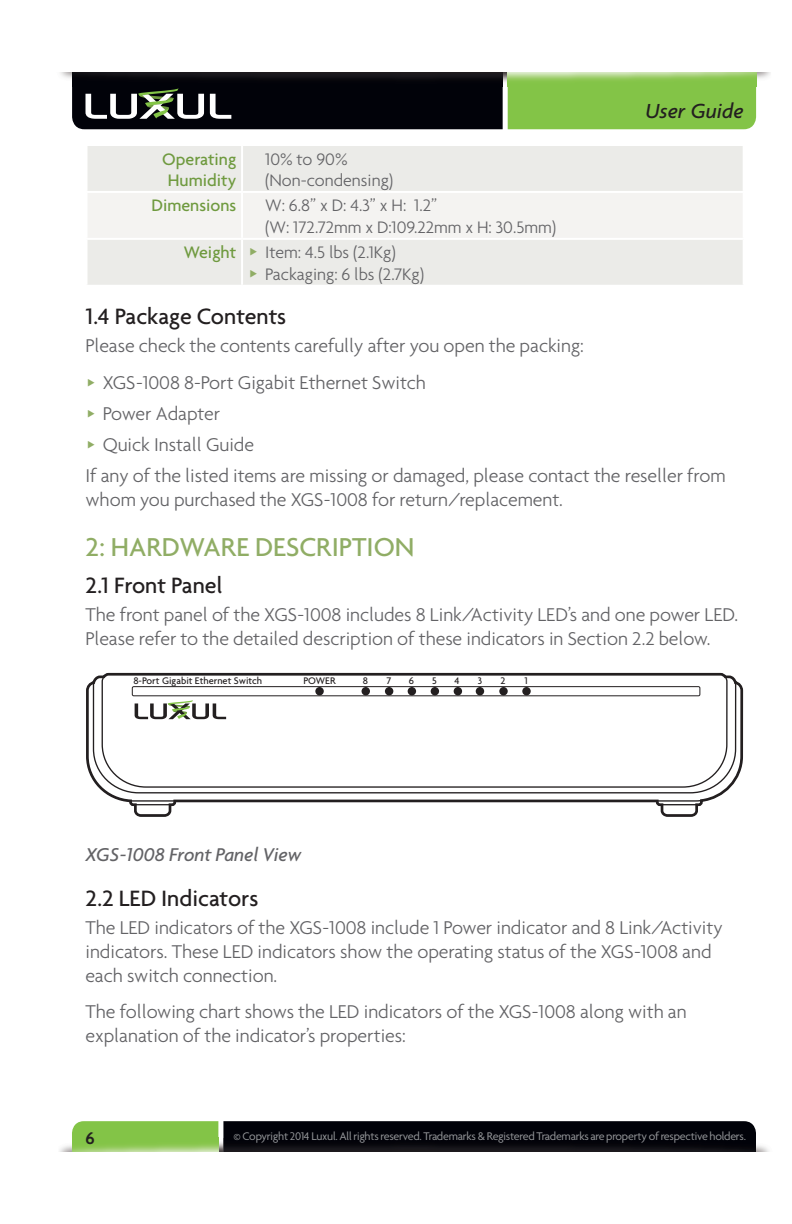
<style>
.page{position:relative;width:792px;height:1224px;background:#fff}
.page>*{position:absolute;margin:0;border:0;box-sizing:border-box;transform-origin:0 0}
.t1{font:500 28px "Agenda";color:#90ad65}
.t2{font:500 24px "Agenda";color:#231f20}
.t3{font:italic 500 22px "Agenda";color:#231f20}
.t4{font:300 20px/24px "Agenda";letter-spacing:-.005em;color:#636366}
.t5{font:italic 500 20px "Agenda";letter-spacing:-.005em;color:#636366}
.t6{font:300 18px/21.6px "Agenda";color:#636366}
.t7{font:500 18px/21.6px "Agenda";color:#6f9a3f;text-align:center}
.t8{font:600 18px "Agenda";color:#231f20}
.t9{font:12px "Agenda";letter-spacing:-.02em;color:#939598}
.t10{font:500 10.4px "Agenda";color:#231f20}
</style>
<div class="page">
<svg style="left:72px;top:1121px;width:684px;height:17px"></svg>
<img style="left:59px;top:1138px;width:710px;height:14px">
<img style="left:223px;top:1138px;width:533px;height:14px">
<img style="left:72px;top:1138px;width:146px;height:14px">
<svg style="left:72px;top:86px;width:684px;height:43px"></svg>
<img style="left:60px;top:72px;width:711px;height:14px">
<img style="left:72px;top:72px;width:431px;height:14px">
<img style="left:508px;top:72px;width:248px;height:14px">
<div style="left:88px;top:146px;width:655px;height:139px;background:#ebebe8"></div>
<div style="left:88px;top:193px;width:655px;height:45px;background:#f4f3f1"></div>
<hr style="left:86px;top:191px;width:156px;height:2px;background:#fff">
<hr style="left:242px;top:191px;width:503px;height:2px;background:#fff">
<hr style="left:241px;top:146px;width:2px;height:45px;background:#fff">
<hr style="left:241px;top:193px;width:2px;height:45px;background:#fff">
<hr style="left:242px;top:238px;width:503px;height:2px;background:#fff">
<hr style="left:86px;top:238px;width:156px;height:2px;background:#fff">
<hr style="left:241px;top:240px;width:2px;height:45px;background:#fff">
<svg style="left:86px;top:672px;width:658px;height:145px"></svg>
<svg style="left:250px;top:248px;width:7px;height:8px"></svg>
<svg style="left:250px;top:270px;width:7px;height:7px"></svg>
<p class="t3" style="left:646px;top:98px;width:100px">User Guide</p>
<p class="t7" style="left:162px;top:147px;width:75px">Operating<br>Humidity</p>
<p class="t6" style="left:265px;top:148px;width:130px">10% to 90% (Non-condensing)</p>
<p class="t7" style="left:151px;top:194px;width:86px">Dimensions</p>
<p class="t6" style="left:265px;top:195px;width:293px">W: 6.8” x D: 4.3” x H: 1.2”<br>(W: 172.72mm x D:109.22mm x H: 30.5mm)</p>
<p class="t7" style="left:184px;top:241px;width:54px">Weight</p>
<p class="t6" style="left:265px;top:242px;width:161px">Item: 4.5 lbs (2.1Kg)<br>Packaging: 6 lbs (2.7Kg)</p>
<p class="t2" style="left:86px;top:302px;width:202px">1.4 Package Contents</p>
<p class="t4" style="left:103px;top:327px;width:483px;line-height:36.6px;text-indent:-17px">Please check the contents carefully after you open the packing:<br>XGS-1008 8-Port Gigabit Ethernet Switch</p>
<p class="t4" style="left:103px;top:401px;width:119px">Power Adapter</p>
<p class="t4" style="left:103px;top:432px;width:153px">Quick Install Guide</p>
<p class="t4" style="left:86px;top:463px;width:642px">If any of the listed items are missing or damaged, please contact the reseller from</p>
<p class="t4" style="left:86px;top:487px;width:479px">whom you purchased the XGS-1008 for return/replacement.</p>
<h1 class="t1" style="left:86px;top:530px;width:331px">2: HARDWARE DESCRIPTION</h1>
<p class="t2" style="left:86px;top:571px;width:139px">2.1 Front Panel</p>
<p class="t4" style="left:86px;top:602px;width:654px">The front panel of the XGS-1008 includes 8 Link/Activity LED’s and one power LED.<br>Please refer to the detailed description of these indicators in Section 2.2 below.</p>
<p class="t10" style="left:133px;top:675px;width:130px">8-Port Gigabit Ethernet Switch</p>
<p class="t10" style="left:303px;top:675px;width:34px">POWER</p>
<p class="t10" style="left:363px;top:675px;width:7px">8</p>
<p class="t10" style="left:386px;top:675px;width:6px">7</p>
<p class="t10" style="left:409px;top:675px;width:7px">6</p>
<p class="t10" style="left:432px;top:675px;width:6px">5</p>
<p class="t10" style="left:455px;top:675px;width:7px">4</p>
<p class="t10" style="left:478px;top:675px;width:6px">3</p>
<p class="t10" style="left:500px;top:675px;width:6px">2</p>
<p class="t10" style="left:525px;top:675px;width:5px">1</p>
<p class="t5" style="left:86px;top:842px;width:218px">XGS-1008 Front Panel View</p>
<p class="t2" style="left:86px;top:884px;width:174px">2.2 LED Indicators</p>
<p class="t4" style="left:86px;top:915px;width:639px">The LED indicators of the XGS-1008 include 1 Power indicator and 8 Link/Activity indicators. These LED indicators show the operating status of the XGS-1008 and each switch connection.</p>
<p class="t4" style="left:86px;top:1000px;width:603px">The following chart shows the LED indicators of the XGS-1008 along with an explanation of the indicator’s properties:</p>
<p class="t8" style="left:86px;top:1128px;width:11px">6</p>
<p class="t9" style="left:233px;top:1129px;width:514px">© Copyright 2014 Luxul. All rights reserved. Trademarks &amp; Registered Trademarks are property of respective holders.</p>
</div>
